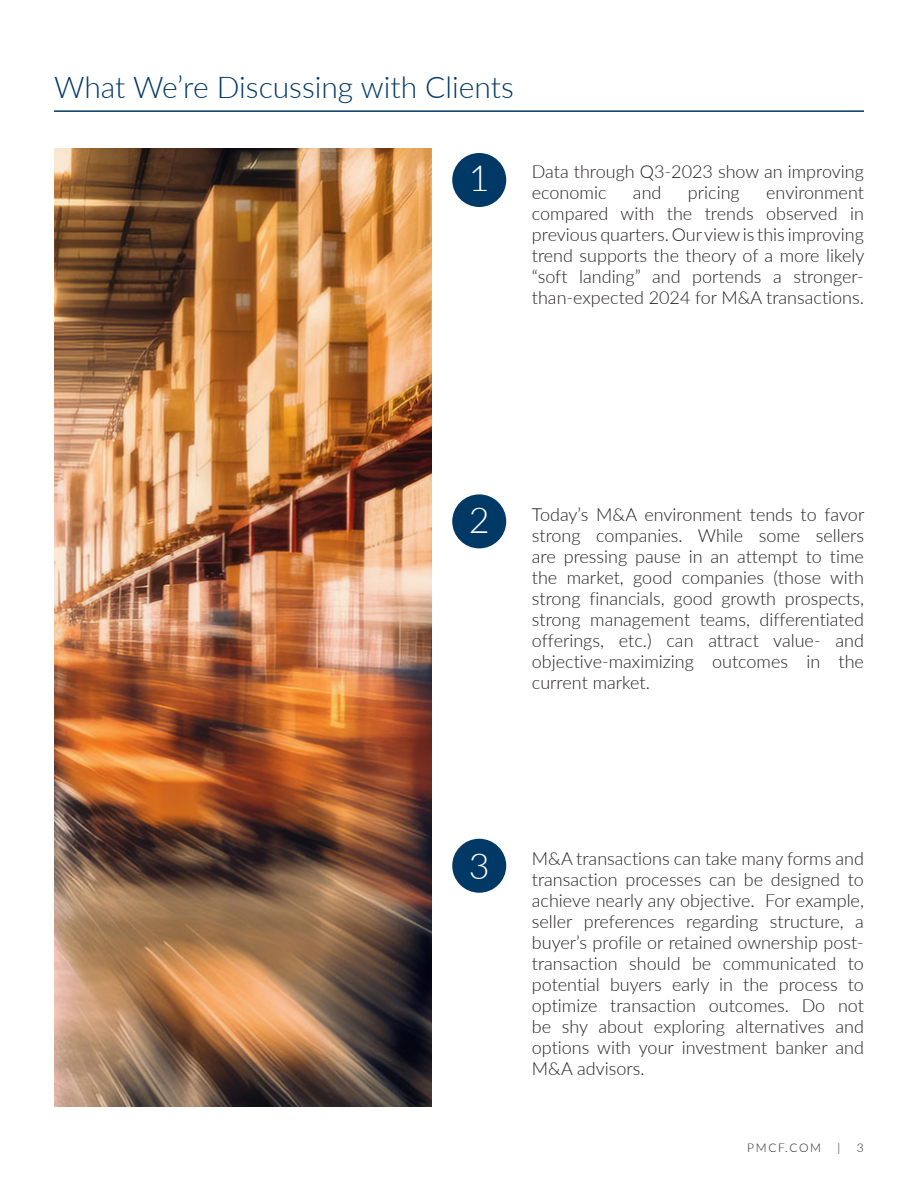
<style>
.page{position:relative;width:918px;height:1188px;background:#fff}
.page>*{position:absolute;margin:0;border:0;box-sizing:border-box;transform-origin:0 0}
.Body_Copy{font:300 36px "Lato";color:#fff}
.Headline{font:300 30px "Lato";color:#003866}
.Call_Out{font:300 18px/21px "Lato";color:#231f20;text-align:justify}
.t1{font:300 12px "Lato";letter-spacing:.14em;color:#231f20}
</style>
<div class="page">
<div style="left:452px;top:153px;width:54px;height:54px;background:#003866;border-radius:50%"></div>
<div style="left:452px;top:494px;width:54px;height:54px;background:#003866;border-radius:50%"></div>
<img style="left:54px;top:148px;width:378px;height:959px">
<div style="left:452px;top:839px;width:54px;height:54px;background:#003866;border-radius:50%"></div>
<hr style="left:54px;top:110px;width:810px;height:2px;background:#003866">
<p class="Headline" style="left:54px;top:67px;width:461px">What We’re Discussing with Clients</p>
<p class="Body_Copy" style="left:469px;top:154px;width:22px">1</p>
<p class="Call_Out" style="left:532px;top:160px;width:334px">Data through Q3-2023 show an improving economic</p>
<p class="Call_Out" style="left:633px;top:181px;width:30px">and</p>
<p class="Call_Out" style="left:688px;top:181px;width:53px">pricing</p>
<p class="Call_Out" style="left:532px;top:181px;width:334px;text-indent:234px">environment compared with the trends observed in previous quarters. Our view is this improving trend supports the theory of a more likely “soft landing” and portends a stronger&shy;than-expected 2024 for M&amp;A transactions.</p>
<p class="Body_Copy" style="left:469px;top:495px;width:22px">2</p>
<p class="Call_Out" style="left:532px;top:503px;width:334px">Today’s M&amp;A environment tends to favor strong companies. While some sellers are pressing pause in an attempt to time the market, good companies (those with strong financials, good growth prospects, strong management teams, differentiated offerings, etc.) can attract value- and objective-maximizing outcomes in the current market.</p>
<p class="Body_Copy" style="left:469px;top:841px;width:22px">3</p>
<p class="Call_Out" style="left:532px;top:847px;width:334px">M&amp;A transactions can take many forms and transaction processes can be designed to achieve nearly any objective. For example, seller preferences regarding structure, a buyer’s profile or retained ownership post&shy;transaction should be communicated to potential buyers early in the process to optimize transaction outcomes. Do not be shy about exploring alternatives and options with your investment banker and M&amp;A advisors.</p>
<p class="t1" style="left:747px;top:1140px;width:76px">PMCF.COM</p>
<p class="t1" style="left:838px;top:1140px;width:4px">|</p>
<p class="t1" style="left:857px;top:1140px;width:8px">3</p>
</div>
